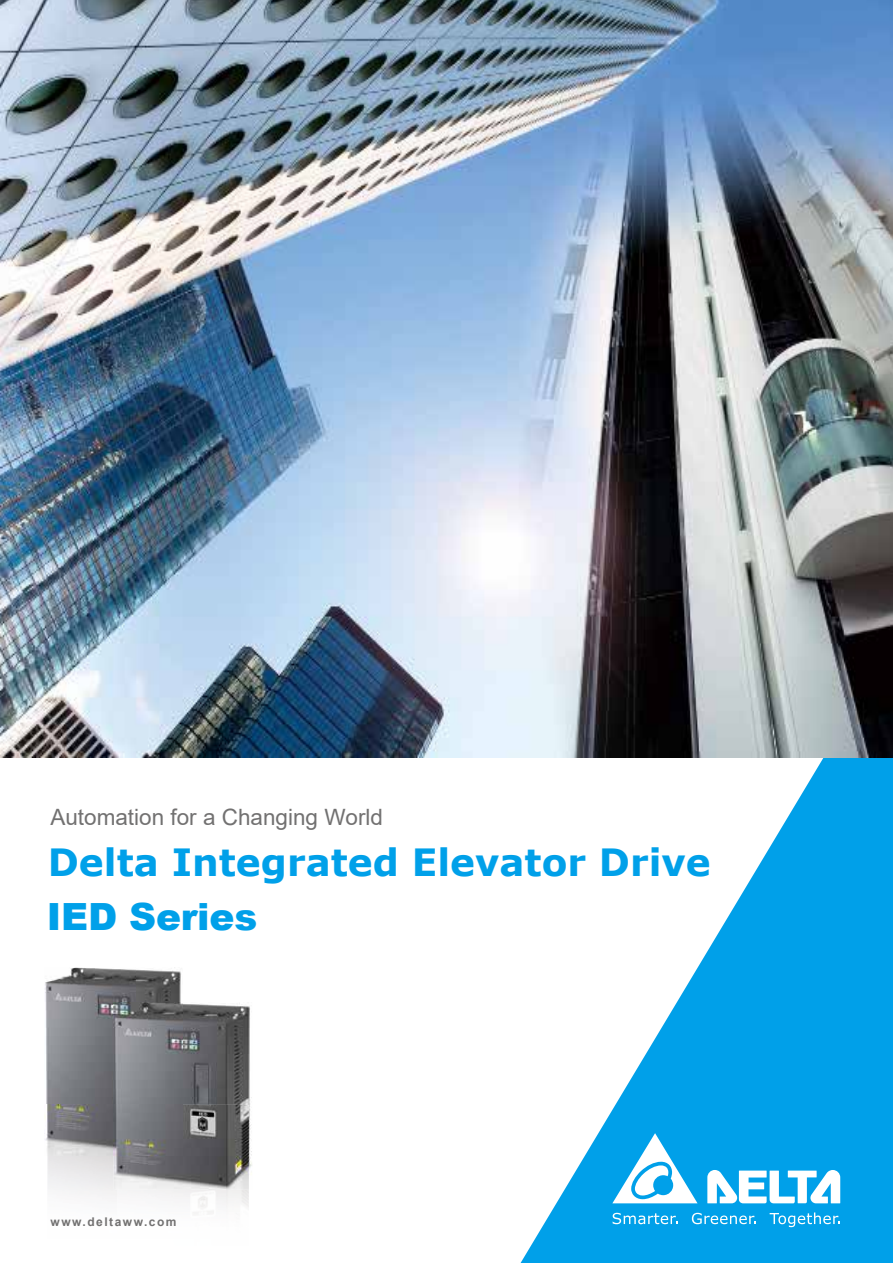
<style>
.page{position:relative;width:893px;height:1263px;background:#fff}
.page>*{position:absolute;margin:0;border:0;box-sizing:border-box;transform-origin:0 0}
.t1{font:700 37.5px "Verdana";color:#00a0e9}
.t2{font:900 37.5px "Arial";letter-spacing:-.005em;color:#00a0e9}
.t3{font:22.5px "Arial";color:#727171}
.t4{font:700 12px "Arial";letter-spacing:.125em;color:#727171}
</style>
<div class="page">
<img style="left:0;top:0;width:893px;height:1263px">
<h2 class="t3" style="left:50px;top:801px;width:334px">Automation for a Changing World</h2>
<h1 class="t1" style="left:48px;top:836px;width:664px">Delta Integrated Elevator Drive</h1>
<h1 class="t2" style="left:47px;top:889px;width:212px">IED Series</h1>
<p class="t4" style="left:49px;top:1213px;width:127px">www.deltaww.com</p>
<p class="t4" style="left:51px;top:1213px;width:127px">www.deltaww.com</p>
</div>
